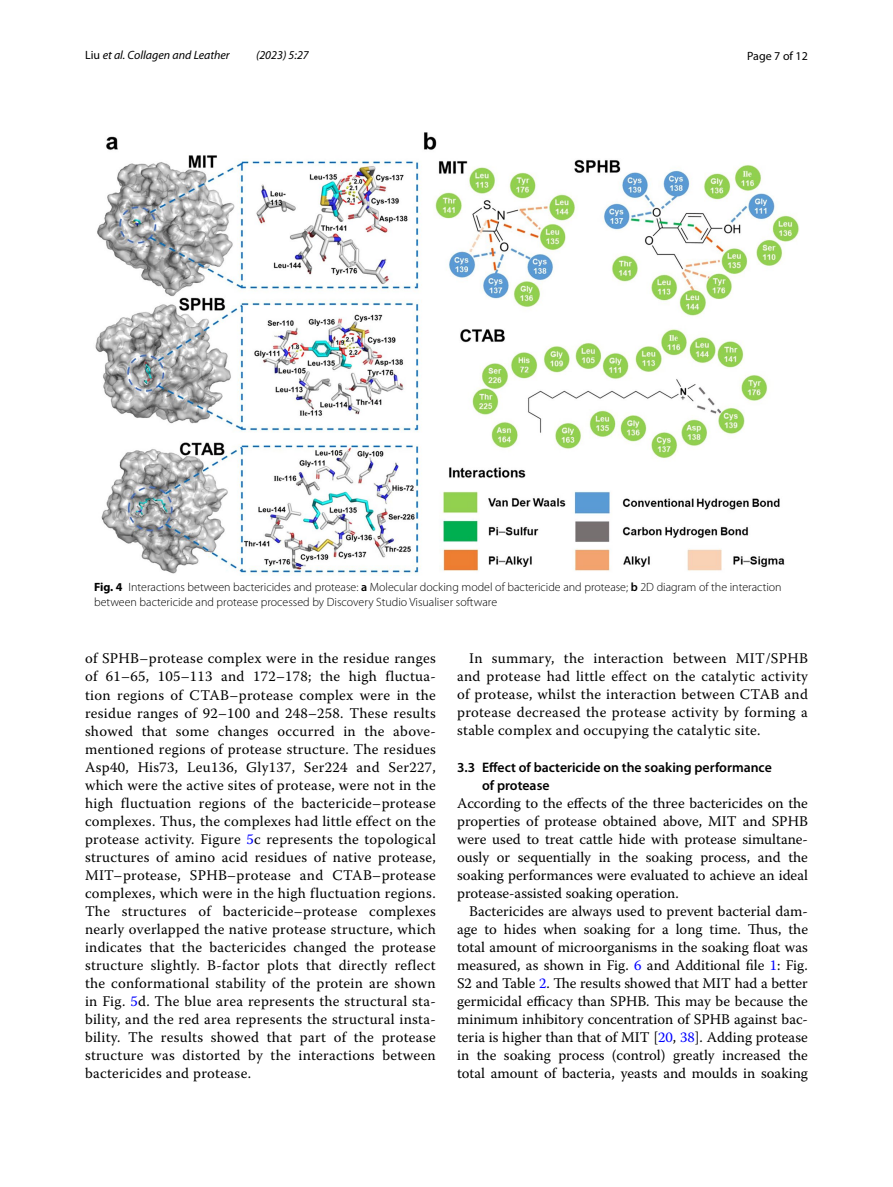
<style>
.page{position:relative;width:893px;height:1187px;background:#fff}
.page>*{position:absolute;margin:0;border:0;box-sizing:border-box;transform-origin:0 0}
.t1{font:14.7px/18px "Warnock Pro";letter-spacing:.01em;color:#000;text-align:justify}
.t2{font:600 13.8px/18px "Myriad Pro";color:#000}
.t3{font:300 12px/15px "Myriad Pro";color:#000}
.t4{font:italic 12px "Myriad Pro";color:#000}
.t5{font:12px "Myriad Pro";color:#000}
.s1{font-style:normal}
.s2{font-weight:700}
.s3{font-weight:600}
.s4{color:#00f}
</style>
<div class="page">
<img style="left:95px;top:133px;width:704px;height:442px">
<p class="t4" style="left:85px;top:48px;width:146px"><span class="s1">Liu</span> et al. Collagen and Leather</p>
<p class="t4" style="left:256px;top:48px;width:54px">(2023) 5:27</p>
<p class="t5" style="left:747px;top:48px;width:62px">Page 7 of 12</p>
<p class="t3" style="left:94px;top:579px;width:689px"><span class="s2">Fig. 4</span> Interactions between bactericides and protease: <span class="s3">a</span> Molecular docking model of bactericide and protease; <span class="s3">b</span> 2D diagram of the interaction between bactericide and protease processed by Discovery Studio Visualiser software</p>
<p class="t1" style="left:85px;top:649px;width:352px">of SPHB–protease complex were in the residue ranges of 61–65, 105–113 and 172–178; the high fluctua&shy;tion regions of CTAB–protease complex were in the residue ranges of 92–100 and 248–258. These results showed that some changes occurred in the above&shy;mentioned regions of protease structure. The residues Asp40, His73, Leu136, Gly137, Ser224 and Ser227, which were the active sites of protease, were not in the high fluctuation regions of the bactericide–protease complexes. Thus, the complexes had little effect on the protease activity. Figure <span class="s4">5</span>c represents the topological structures of amino acid residues of native protease, MIT–protease, SPHB–protease and CTAB–protease complexes, which were in the high fluctuation regions.<br>The structures of bactericide–protease complexes nearly overlapped the native protease structure, which indicates that the bactericides changed the protease structure slightly. B-factor plots that directly reflect the conformational stability of the protein are shown in Fig. <span class="s4">5</span>d. The blue area represents the structural sta&shy;bility, and the red area represents the structural insta&shy;bility. The results showed that part of the protease structure was distorted by the interactions between bactericides and protease.</p>
<p class="t1" style="left:457px;top:649px;width:352px;text-indent:12px">In summary, the interaction between MIT/SPHB and protease had little effect on the catalytic activity of protease, whilst the interaction between CTAB and protease decreased the protease activity by forming a stable complex and occupying the catalytic site.</p>
<p class="t2" style="left:482px;top:757px;width:291px;text-indent:-25px">3.3 Effect of bactericide on the soaking performance of protease</p>
<p class="t1" style="left:457px;top:793px;width:352px">According to the effects of the three bactericides on the properties of protease obtained above, MIT and SPHB were used to treat cattle hide with protease simultane&shy;ously or sequentially in the soaking process, and the soaking performances were evaluated to achieve an ideal protease-assisted soaking operation.</p>
<p class="t1" style="left:457px;top:901px;width:352px;text-indent:12px">Bactericides are always used to prevent bacterial dam&shy;age to hides when soaking for a long time. Thus, the total amount of microorganisms in the soaking float was measured, as shown in Fig. <span class="s4">6</span> and Additional file <span class="s4">1</span>: Fig.<br>S2 and Table <span class="s4">2</span>. The results showed that MIT had a better germicidal efficacy than SPHB. This may be because the minimum inhibitory concentration of SPHB against bac&shy;teria is higher than that of MIT [<span class="s4">20</span>, <span class="s4">38</span>]. Adding protease in the soaking process (control) greatly increased the total amount of bacteria, yeasts and moulds in soaking</p>
</div>
